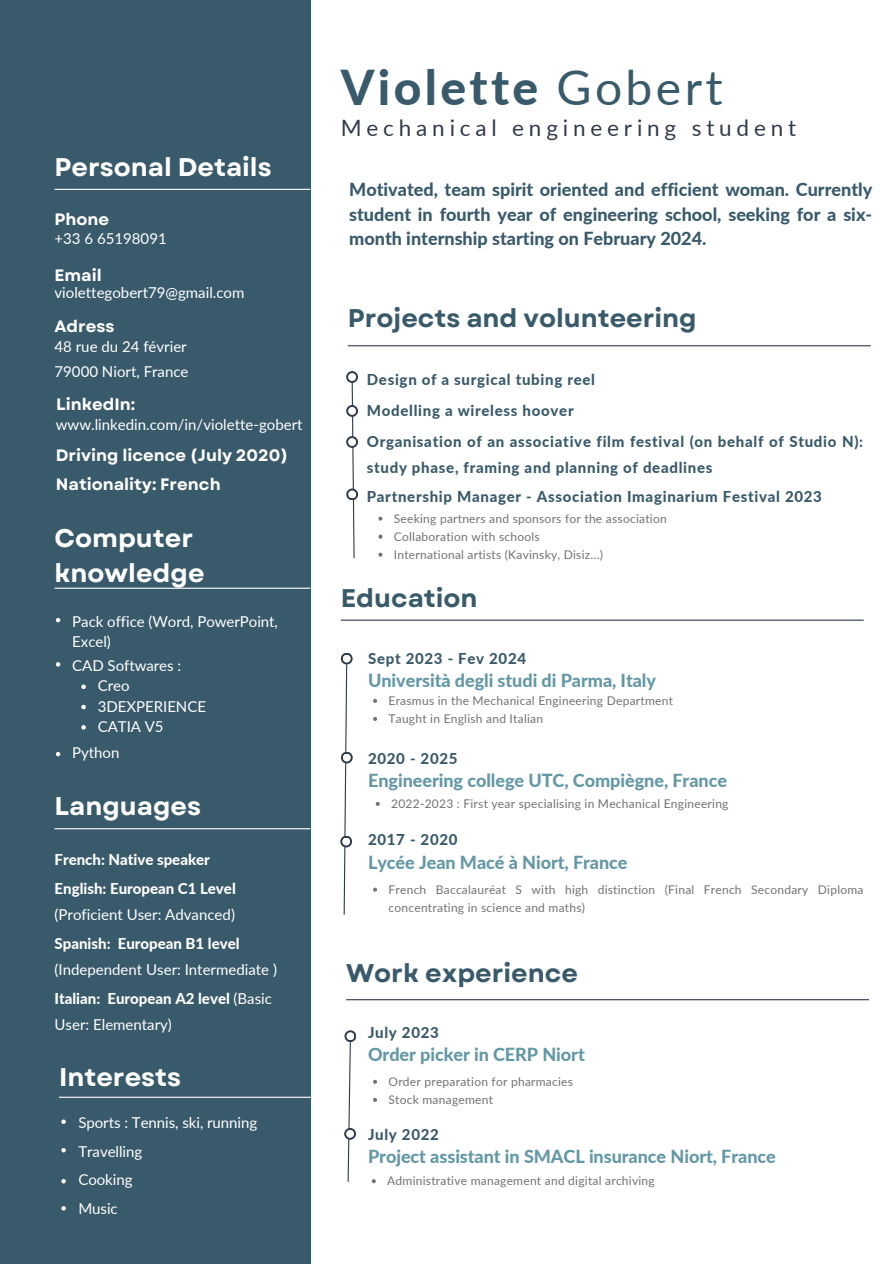
<style>
.page{position:relative;width:894px;height:1264px;background:#fff}
.page>*{position:absolute;margin:0;border:0;box-sizing:border-box;transform-origin:0 0}
.t1{font:800 48px "Lato";letter-spacing:.07em;color:#395a6b}
.t2{font:700 25.5px/35px "Garet";color:#fff}
.t3{font:700 25.5px "Garet";color:#395a6b}
.t4{font:22.5px "Lato";letter-spacing:.215em;color:#323b4c}
.t5{font:800 18px "Lato";letter-spacing:-.005em;color:#6398a6}
.t6{font:800 18px/24.8px "Lato";color:#395a6b;text-align:justify}
.t7{font:700 16.5px "Garet";color:#fff}
.t8{font:15px/26px "Lato";color:#fff}
.t9{font:800 15px/26px "Lato";letter-spacing:.045em;color:#395a6b}
.t10{font:800 15px/26px "Lato";color:#fff}
.t11{font:12px/18px "Lato";letter-spacing:.02em;color:#737373}
.s1{font-weight:800}
.s2{font-weight:400}
</style>
<div class="page">
<div style="left:0;top:0;width:310px;height:1263px;background:#395a6b"></div>
<hr style="left:55px;top:189px;width:255px;height:1px;background:#fff">
<hr style="left:341px;top:619px;width:522px;height:1px;background:#323b4c">
<svg style="left:343px;top:663px;width:5px;height:252px"></svg>
<svg style="left:341px;top:652px;width:11px;height:12px"></svg>
<div style="left:342px;top:654px;width:8px;height:8px;background:#fff;border-radius:50%"></div>
<svg style="left:341px;top:751px;width:11px;height:12px"></svg>
<div style="left:343px;top:753px;width:7px;height:8px;background:#fff;border-radius:50%"></div>
<svg style="left:56px;top:618px;width:4px;height:4px"></svg>
<svg style="left:56px;top:662px;width:4px;height:4px"></svg>
<svg style="left:56px;top:752px;width:4px;height:4px"></svg>
<hr style="left:55px;top:587px;width:255px;height:2px;background:#fff">
<hr style="left:55px;top:828px;width:255px;height:1px;background:#fff">
<hr style="left:346px;top:999px;width:522px;height:1px;background:#323b4c">
<svg style="left:347px;top:1041px;width:4px;height:141px"></svg>
<svg style="left:340px;top:835px;width:12px;height:12px"></svg>
<div style="left:342px;top:837px;width:8px;height:8px;background:#fff;border-radius:50%"></div>
<svg style="left:344px;top:1030px;width:12px;height:12px"></svg>
<div style="left:346px;top:1032px;width:8px;height:8px;background:#fff;border-radius:50%"></div>
<hr style="left:59px;top:1096px;width:256px;height:1px;background:#fff">
<svg style="left:61px;top:1119px;width:5px;height:4px"></svg>
<svg style="left:61px;top:1148px;width:5px;height:4px"></svg>
<svg style="left:61px;top:1179px;width:5px;height:4px"></svg>
<svg style="left:61px;top:1206px;width:5px;height:4px"></svg>
<svg style="left:344px;top:1127px;width:12px;height:12px"></svg>
<div style="left:346px;top:1129px;width:8px;height:8px;background:#fff;border-radius:50%"></div>
<svg style="left:373px;top:699px;width:4px;height:4px"></svg>
<svg style="left:373px;top:717px;width:4px;height:4px"></svg>
<svg style="left:81px;top:684px;width:5px;height:5px"></svg>
<svg style="left:81px;top:704px;width:5px;height:5px"></svg>
<svg style="left:81px;top:725px;width:5px;height:4px"></svg>
<svg style="left:373px;top:1079px;width:4px;height:4px"></svg>
<svg style="left:373px;top:1097px;width:4px;height:4px"></svg>
<svg style="left:373px;top:887px;width:4px;height:4px"></svg>
<svg style="left:375px;top:801px;width:4px;height:4px"></svg>
<hr style="left:348px;top:345px;width:522px;height:1px;background:#323b4c">
<svg style="left:351px;top:371px;width:4px;height:188px"></svg>
<svg style="left:346px;top:371px;width:12px;height:12px"></svg>
<div style="left:348px;top:373px;width:8px;height:8px;background:#fff;border-radius:50%"></div>
<svg style="left:346px;top:405px;width:12px;height:12px"></svg>
<div style="left:348px;top:407px;width:8px;height:8px;background:#fff;border-radius:50%"></div>
<svg style="left:346px;top:436px;width:12px;height:12px"></svg>
<div style="left:348px;top:438px;width:8px;height:8px;background:#fff;border-radius:50%"></div>
<svg style="left:346px;top:488px;width:12px;height:12px"></svg>
<div style="left:348px;top:490px;width:8px;height:8px;background:#fff;border-radius:50%"></div>
<svg style="left:371px;top:1179px;width:4px;height:4px"></svg>
<svg style="left:378px;top:516px;width:4px;height:4px"></svg>
<svg style="left:378px;top:534px;width:4px;height:4px"></svg>
<svg style="left:378px;top:552px;width:4px;height:4px"></svg>
<p class="t2" style="left:55px;top:149px;width:218px">Personal Details</p>
<p class="t7" style="left:55px;top:207px;width:56px">Phone</p>
<p class="t8" style="left:55px;top:225px;width:114px">+33 6 65198091</p>
<p class="t7" style="left:55px;top:264px;width:49px">Email</p>
<p class="t8" style="left:55px;top:279px;width:191px">violettegobert79@gmail.com</p>
<p class="t7" style="left:55px;top:315px;width:61px">Adress</p>
<p class="t8" style="left:55px;top:333px;width:134px">48 rue du 24 février</p>
<p class="t8" style="left:55px;top:358px;width:135px">79000 Niort, France</p>
<p class="t7" style="left:56px;top:393px;width:80px">LinkedIn:</p>
<p class="t8" style="left:56px;top:411px;width:248px">www.linkedin.com/in/violette-gobert</p>
<p class="t7" style="left:56px;top:443px;width:233px">Driving licence (July 2020)</p>
<p class="t7" style="left:56px;top:472px;width:166px">Nationality: French</p>
<p class="t2" style="left:55px;top:521px;width:151px">Computer knowledge</p>
<p class="t8" style="left:72px;top:610px;width:207px;line-height:20.2px">Pack office (Word, PowerPoint,<br>Excel)</p>
<p class="t8" style="left:72px;top:652px;width:110px">CAD Softwares :</p>
<p class="t8" style="left:98px;top:672px;width:33px">Creo</p>
<p class="t8" style="left:98px;top:692px;width:110px">3DEXPERIENCE</p>
<p class="t8" style="left:98px;top:713px;width:67px">CATIA V5</p>
<p class="t8" style="left:72px;top:739px;width:49px">Python</p>
<p class="t2" style="left:55px;top:789px;width:148px">Languages</p>
<p class="t10" style="left:55px;top:846px;width:157px">French: Native speaker</p>
<p class="t8" style="left:55px;top:875px;width:183px"><span class="s1">English: European C1 Level </span>(Proficient User: Advanced)</p>
<p class="t8" style="left:55px;top:930px;width:224px"><span class="s1">Spanish: European B1 level </span>(Independent User: Intermediate )</p>
<p class="t10" style="left:55px;top:985px;width:219px">Italian: European A2 level <span class="s2">(Basic<br>User: Elementary)</span></p>
<p class="t2" style="left:59px;top:1059px;width:123px">Interests</p>
<p class="t8" style="left:78px;top:1109px;width:180px">Sports : Tennis, ski, running</p>
<p class="t8" style="left:78px;top:1138px;width:65px">Travelling</p>
<p class="t8" style="left:78px;top:1166px;width:56px">Cooking</p>
<p class="t8" style="left:78px;top:1195px;width:41px">Music</p>
<p class="t1" style="left:341px;top:58px;width:383px">Violette <span class="s2">Gobert</span></p>
<p class="t4" style="left:341px;top:114px;width:457px">Mechanical engineering student</p>
<p class="t6" style="left:349px;top:176px;width:524px">Motivated, team spirit oriented and efficient woman. Currently student in fourth year of engineering school, seeking for a six&shy;month internship starting on February 2024.</p>
<p class="t3" style="left:348px;top:299px;width:350px">Projects and volunteering</p>
<p class="t9" style="left:366px;top:366px;width:230px">Design of a surgical tubing reel</p>
<p class="t9" style="left:366px;top:397px;width:208px">Modelling a wireless hoover</p>
<p class="t9" style="left:366px;top:428px;width:497px">Organisation of an associative film festival (on behalf of Studio N): study phase, framing and planning of deadlines</p>
<p class="t9" style="left:366px;top:483px;width:456px">Partnership Manager - Association Imaginarium Festival 2023</p>
<p class="t11" style="left:394px;top:509px;width:274px">Seeking partners and sponsors for the association</p>
<p class="t11" style="left:394px;top:527px;width:147px">Collaboration with schools</p>
<p class="t11" style="left:394px;top:545px;width:210px">International artists (Kavinsky, Disiz...)</p>
<p class="t3" style="left:341px;top:579px;width:138px">Education</p>
<p class="t9" style="left:368px;top:645px;width:159px">Sept 2023 - Fev 2024</p>
<p class="t5" style="left:368px;top:668px;width:289px">Università degli studi di Parma, Italy</p>
<p class="t11" style="left:388px;top:691px;width:286px">Erasmus in the Mechanical Engineering Department</p>
<p class="t11" style="left:388px;top:709px;width:156px">Taught in English and Italian</p>
<p class="t9" style="left:368px;top:745px;width:91px">2020 - 2025</p>
<p class="t5" style="left:368px;top:769px;width:360px">Engineering college UTC, Compiègne, France</p>
<p class="t11" style="left:391px;top:794px;width:339px">2022-2023 : First year specialising in Mechanical Engineering</p>
<p class="t9" style="left:368px;top:826px;width:91px">2017 - 2020</p>
<p class="t5" style="left:368px;top:850px;width:261px">Lycée Jean Macé à Niort, France</p>
<p class="t11" style="left:388px;top:880px;width:476px">French Baccalauréat S with high distinction (Final French Secondary Diploma concentrating in science and maths)</p>
<p class="t3" style="left:346px;top:954px;width:233px">Work experience</p>
<p class="t9" style="left:368px;top:1019px;width:72px">July 2023</p>
<p class="t5" style="left:368px;top:1042px;width:218px">Order picker in CERP Niort</p>
<p class="t11" style="left:388px;top:1072px;width:186px">Order preparation for pharmacies</p>
<p class="t11" style="left:388px;top:1090px;width:106px">Stock management</p>
<p class="t9" style="left:368px;top:1121px;width:72px">July 2022</p>
<p class="t5" style="left:368px;top:1145px;width:409px">Project assistant in SMACL insurance Niort, France</p>
<p class="t11" style="left:387px;top:1171px;width:269px">Administrative management and digital archiving</p>
</div>
